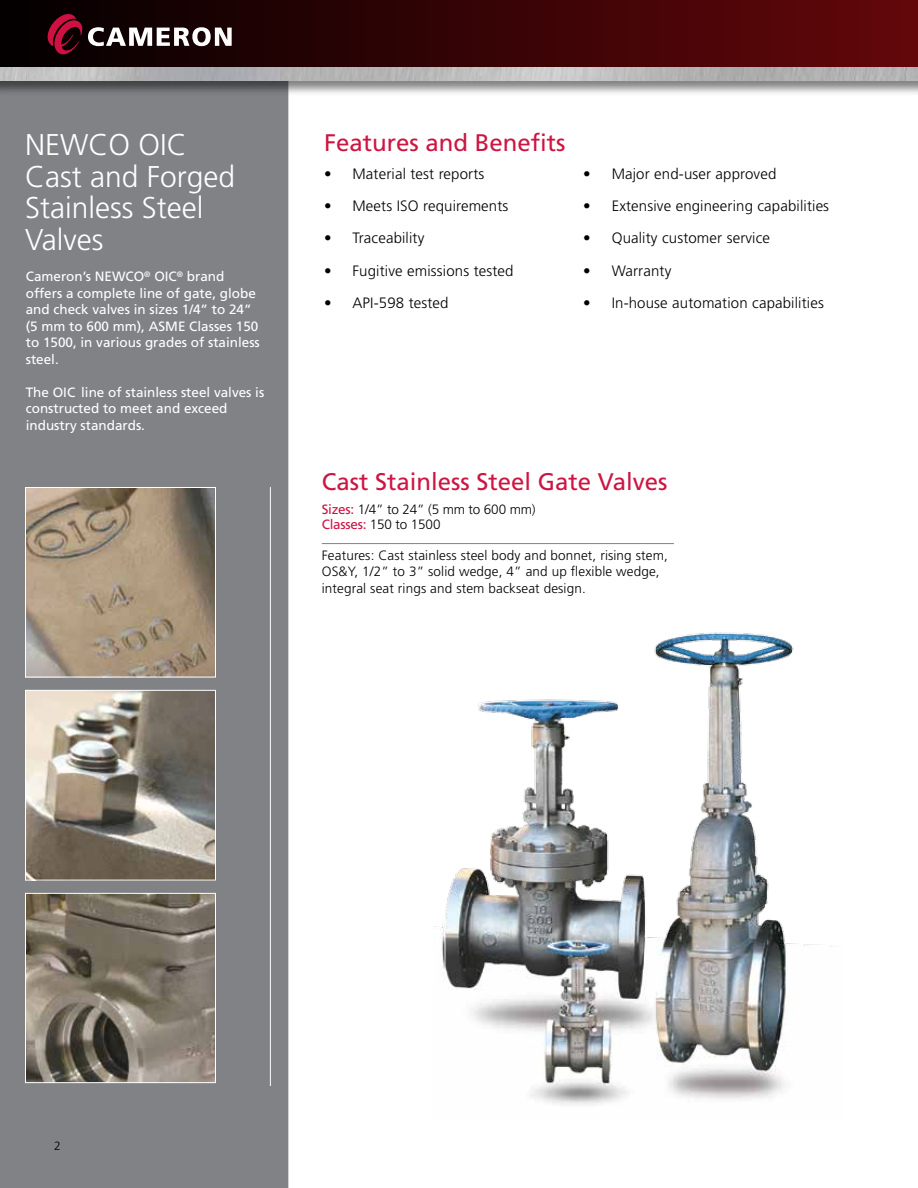
<style>
.page{position:relative;width:918px;height:1188px;background:#fff}
.page>*{position:absolute;margin:0;border:0;box-sizing:border-box;transform-origin:0 0}
.t1{font:300 30px/31.5px "Frutiger LT Std";color:#fff}
.t2{font:24px "Frutiger LT Std";color:#cd1543}
.t3{font:300 15px "Frutiger LT Std";letter-spacing:.01em;color:#000}
.t4{font:13.5px/16.5px "Frutiger LT Std";color:#fff}
.t5{font:300 13.5px/16.2px "Frutiger LT Std";letter-spacing:.01em;color:#000}
.t6{font:300 13.5px/15px "Frutiger LT Std";letter-spacing:-.01em;color:#000}
.t7{font:300 12px "Frutiger LT Std";color:#000}
.s1{font-weight:400;color:#cd1543}
</style>
<div class="page">
<div style="left:0;top:0;width:918px;height:69px;background:linear-gradient(to right,#030000,#63070a)"></div>
<svg style="left:48px;top:14px;width:184px;height:40px"></svg>
<div style="left:0;top:96px;width:288px;height:1092px;background:#808285"></div>
<div style="left:0;top:66px;width:918px;height:30px;background:#000;opacity:.5"></div>
<img style="left:0;top:68px;width:917px;height:13px">
<hr style="left:917px;top:66px;width:1px;height:30px;background:#000;opacity:.5">
<svg style="left:917px;top:68px;width:1px;height:13px"></svg>
<img style="left:433px;top:632px;width:398px;height:473px">
<hr style="left:322px;top:543px;width:352px;height:1px;background:#808285">
<img style="left:27px;top:489px;width:187px;height:186px">
<div style="left:25px;top:487px;width:191px;height:190px;border:1px solid #fff"></div>
<img style="left:27px;top:692px;width:187px;height:187px">
<div style="left:25px;top:690px;width:191px;height:191px;border:1px solid #fff"></div>
<img style="left:27px;top:895px;width:187px;height:186px">
<div style="left:25px;top:893px;width:191px;height:190px;border:1px solid #fff"></div>
<hr style="left:270px;top:487px;width:1px;height:599px;background:#fff">
<h1 class="t1" style="left:25px;top:130px;width:212px">Newco OIC<br>Cast and Forged<br>Stainless Steel<br>Valves</h1>
<p class="t4" style="left:26px;top:268px;width:236px">Cameron’s NEWCO<sup>®</sup> OIC<sup>®</sup> brand offers a complete line of gate, globe and check valves in sizes 1/4” to 24” (5 mm to 600 mm), ASME Classes 150 to 1500, in various grades of stainless steel.</p>
<p class="t4" style="left:26px;top:384px;width:240px">The OIC line of stainless steel valves is constructed to meet and exceed industry standards.</p>
<h2 class="t2" style="left:324px;top:128px;width:243px">Features and Benefits</h2>
<p class="t3" style="left:324px;top:165px;width:162px">• Material test reports</p>
<p class="t3" style="left:324px;top:197px;width:186px">• Meets ISO requirements</p>
<p class="t3" style="left:324px;top:230px;width:102px">• Traceability</p>
<p class="t3" style="left:324px;top:262px;width:191px">• Fugitive emissions tested</p>
<p class="t3" style="left:324px;top:295px;width:126px">• API-598 tested</p>
<p class="t3" style="left:583px;top:165px;width:195px">• Major end-user approved</p>
<p class="t3" style="left:583px;top:197px;width:247px">• Extensive engineering capabilities</p>
<p class="t3" style="left:583px;top:230px;width:188px">• Quality customer service</p>
<p class="t3" style="left:583px;top:262px;width:90px">• Warranty</p>
<p class="t3" style="left:583px;top:295px;width:242px">• In-house automation capabilities</p>
<h2 class="t2" style="left:322px;top:468px;width:347px">Cast Stainless Steel Gate Valves</h2>
<p class="t6" style="left:322px;top:502px;width:215px"><span class="s1">Sizes:</span> 1/4” to 24” (5 mm to 600 mm)<br><span class="s1">Classes:</span> 150 to 1500</p>
<p class="t5" style="left:322px;top:548px;width:348px">Features: C ast stainless steel body and bonnet, rising stem,<br>OS&amp;Y, 1/2” to 3” solid wedge, 4” and up flexible wedge, integral seat rings and stem backseat design.</p>
<p class="t7" style="left:54px;top:1140px;width:8px">2</p>
</div>
